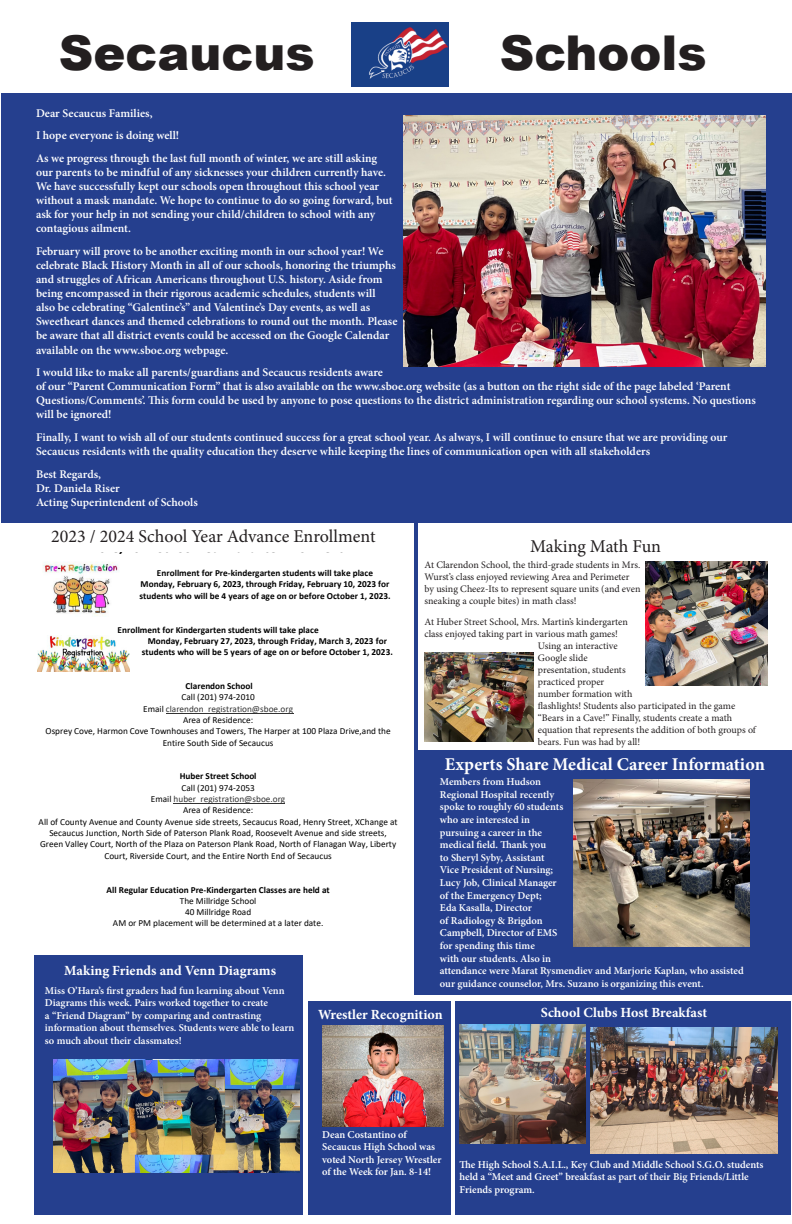
<style>
.page{position:relative;width:792px;height:1224px;background:#fff}
.page>*{position:absolute;margin:0;border:0;box-sizing:border-box;transform-origin:0 0}
.t1{font:900 48px "Arial";color:#231f20}
.t2{font:18px "Minion Pro";color:#231f20}
.t3{font:700 18px "Minion Pro";color:#fff}
.t4{font:700 14px "Minion Pro";color:#fff}
.t5{font:600 11.8px/14.1px "Minion Pro";color:#fff}
.t6{font:600 10.5px/12.6px "Minion Pro";color:#fff}
.t7{font:10px/12px "Minion Pro";color:#231f20}
.t8{font:9.3px/11.3px "Calibri";color:#000;text-align:center}
.t9{font:700 9.3px/11.3px "Calibri";color:#000;text-align:center}
.s1{font-weight:700}
.s2{color:#333}
</style>
<div class="page">
<div style="left:35px;top:955px;width:268px;height:260px;background:#253f8e"></div>
<img style="left:351px;top:22px;width:97px;height:65px">
<div style="left:1px;top:94px;width:791px;height:429px;background:#253f8e"></div>
<img style="left:403px;top:115px;width:362px;height:251px">
<div style="left:308px;top:1001px;width:142px;height:214px;background:#253f8e"></div>
<img style="left:322px;top:1025px;width:121px;height:101px">
<div style="left:455px;top:1001px;width:336px;height:214px;background:#253f8e"></div>
<img style="left:460px;top:1025px;width:125px;height:118px">
<img style="left:590px;top:1027px;width:187px;height:126px">
<img style="left:645px;top:562px;width:123px;height:123px">
<hr style="left:414px;top:516px;width:4px;height:479px;background:#253f8e">
<div style="left:418px;top:751px;width:374px;height:244px;background:#253f8e"></div>
<img style="left:573px;top:779px;width:176px;height:167px">
<img style="left:425px;top:652px;width:108px;height:90px">
<hr style="left:166px;top:713px;width:127px;height:1px;background:#333">
<hr style="left:174px;top:803px;width:111px;height:1px;background:#333">
<img style="left:43px;top:561px;width:77px;height:56px">
<img style="left:38px;top:636px;width:92px;height:36px">
<img style="left:54px;top:1059px;width:245px;height:113px">
<p class="t1" style="left:59px;top:18px;width:258px">Secaucus</p>
<p class="t1" style="left:500px;top:18px;width:209px">Schools</p>
<p class="t5" style="left:36px;top:106px;width:118px">Dear Secaucus Families,</p>
<p class="t5" style="left:36px;top:128px;width:145px">I hope everyone is doing well!</p>
<p class="t5" style="left:36px;top:151px;width:358px">As we progress through the last full month of winter, we are still asking our parents to be mindful of any sicknesses your children currently have.<br>We have successfully kept our schools open throughout this school year without a mask mandate. We hope to continue to do so going forward, but ask for your help in not sending your child/children to school with any contagious ailment.</p>
<p class="t5" style="left:36px;top:244px;width:363px">February will prove to be another exciting month in our school year! We celebrate Black History Month in all of our schools, honoring the triumphs and struggles of African Americans throughout U.S. history. Aside from being encompassed in their rigorous academic schedules, students will also be celebrating “Galentine’s” and Valentine’s Day events, as well as Sweetheart dances and themed celebrations to round out the month. Please be aware that all district events could be accessed on the Google Calendar available on the www.sboe.org webpage.</p>
<p class="t5" style="left:36px;top:365px;width:721px">I would like to make all parents/guardians and Secaucus residents aware<br>of our “Parent Communication Form” that is also available on the www.sboe.org website (as a button on the right side of the page labeled ‘Parent Questions/Comments’. This form could be used by anyone to pose questions to the district administration regarding our school systems. No questions will be ignored!</p>
<p class="t5" style="left:36px;top:430px;width:693px">Finally, I want to wish all of our students continued success for a great school year. As always, I will continue to ensure that we are providing our<br>Secaucus residents with the quality education they deserve while keeping the lines of communication open with all stakeholders</p>
<p class="t5" style="left:36px;top:467px;width:163px">Best Regards,<br>Dr. Daniela Riser<br>Acting Superintendent of Schools</p>
<p class="t2" style="left:51px;top:524px;width:326px">2023 / 2024 School Year Advance Enrollment</p>
<p class="t2" style="left:530px;top:534px;width:132px">Making Math Fun</p>
<p class="t7" style="left:425px;top:559px;width:218px">At Clarendon School, the third-grade students in Mrs.<br>Wurst’s class enjoyed reviewing Area and Perimeter by using Cheez-Its to represent square units (and even sneaking a couple bites) in math class!</p>
<p class="t7" style="left:425px;top:615px;width:205px">At Huber Street School, Mrs. Martin’s kindergarten</p>
<p class="t7" style="left:425px;top:627px;width:195px">class enjoyed taking part in various math games!</p>
<p class="t7" style="left:538px;top:639px;width:81px">Using an interactive</p>
<p class="t7" style="left:538px;top:651px;width:51px">Google slide</p>
<p class="t7" style="left:538px;top:663px;width:89px">presentation, students</p>
<p class="t7" style="left:538px;top:675px;width:68px">practiced proper</p>
<p class="t7" style="left:538px;top:687px;width:96px">number formation with</p>
<p class="t7" style="left:538px;top:699px;width:199px">flashlights! Students also participated in the game</p>
<p class="t7" style="left:538px;top:711px;width:196px">“Bears in a Cave!” Finally, students create a math</p>
<p class="t7" style="left:538px;top:723px;width:219px">equation that represents the addition of both groups of</p>
<p class="t7" style="left:538px;top:735px;width:104px">bears. Fun was had by all!</p>
<p class="t9" style="left:140px;top:567px;width:252px">Enrollment for Pre-kindergarten students will take place<br>Monday, February 6, 2023, through Friday, February 10, 2023 for students who will be 4 years of age on or before October 1, 2023.</p>
<p class="t9" style="left:118px;top:624px;width:203px">Enrollment for Kindergarten students will take place</p>
<p class="t9" style="left:148px;top:635px;width:241px">Monday, February 27, 2023, through Friday, March 3, 2023 for</p>
<p class="t9" style="left:142px;top:646px;width:252px">students who will be 5 years of age on or before October 1, 2023.</p>
<p class="t8" style="left:46px;top:680px;width:347px"><span class="s1">Clarendon School<br></span>Call (201) 974-2010<br>Email <span class="s2">clarendon_registration@sboe.org<br></span>Area of Residence:<br>Osprey Cove, Harmon Cove Townhouses and Towers, The Harper at 100 Plaza Drive,and the Entire South Side of Secaucus</p>
<p class="t8" style="left:39px;top:770px;width:360px"><span class="s1">Huber Street School<br></span>Call (201) 974-2053<br>Email <span class="s2">huber_registration@sboe.org<br></span>Area of Residence:<br>All of County Avenue and County Avenue side streets, Secaucus Road, Henry Street, XChange at Secaucus Junction, North Side of Paterson Plank Road, Roosevelt Avenue and side streets, Green Valley Court, North of the Plaza on Paterson Plank Road, North of Flanagan Way, Liberty Court, Riverside Court, and the Entire North End of Secaucus</p>
<p class="t8" style="left:107px;top:884px;width:225px"><span class="s1">All Regular Education Pre-Kindergarten Classes are held at </span>The Millridge School<br>40 Millridge Road<br>AM or PM placement will be determined at a later date.</p>
<p class="t3" style="left:445px;top:751px;width:321px">Experts Share Medical Career Information</p>
<p class="t6" style="left:440px;top:776px;width:305px">Members from Hudson<br>Regional Hospital recently<br>spoke to roughly 60 students<br>who are interested in<br>pursuing a career in the<br>medical field. Thank you<br>to Sheryl Syby, Assistant<br>Vice President of Nursing;<br>Lucy Job, Clinical Manager<br>of the Emergency Dept;<br>Eda Kasalla, Director<br>of Radiology &amp; Brigdon<br>Campbell, Director of EMS<br>for spending this time<br>with our students. Also in<br>attendance were Marat Rysmendiev and Marjorie Kaplan, who assisted our guidance counselor, Mrs. Suzano is organizing this event.</p>
<p class="t4" style="left:64px;top:961px;width:213px">Making Friends and Venn Diagrams</p>
<p class="t6" style="left:45px;top:984px;width:251px">Miss O’Hara’s first graders had fun learning about Venn Diagrams this week. Pairs worked together to create<br>a “Friend Diagram” by comparing and contrasting information about themselves. Students were able to learn so much about their classmates!</p>
<p class="t4" style="left:541px;top:1003px;width:168px">School Clubs Host Breakfast</p>
<p class="t4" style="left:318px;top:1004px;width:126px">Wrestler Recognition</p>
<p class="t6" style="left:322px;top:1128px;width:121px">Dean Costantino of<br>Secaucus High School was voted North Jersey Wrestler of the Week for Jan. 8-14!</p>
<p class="t6" style="left:460px;top:1158px;width:306px">The High School S.A.I.L., Key Club and Middle School S.G.O. students held a “Meet and Greet” breakfast as part of their Big Friends/Little<br>Friends program.</p>
</div>
